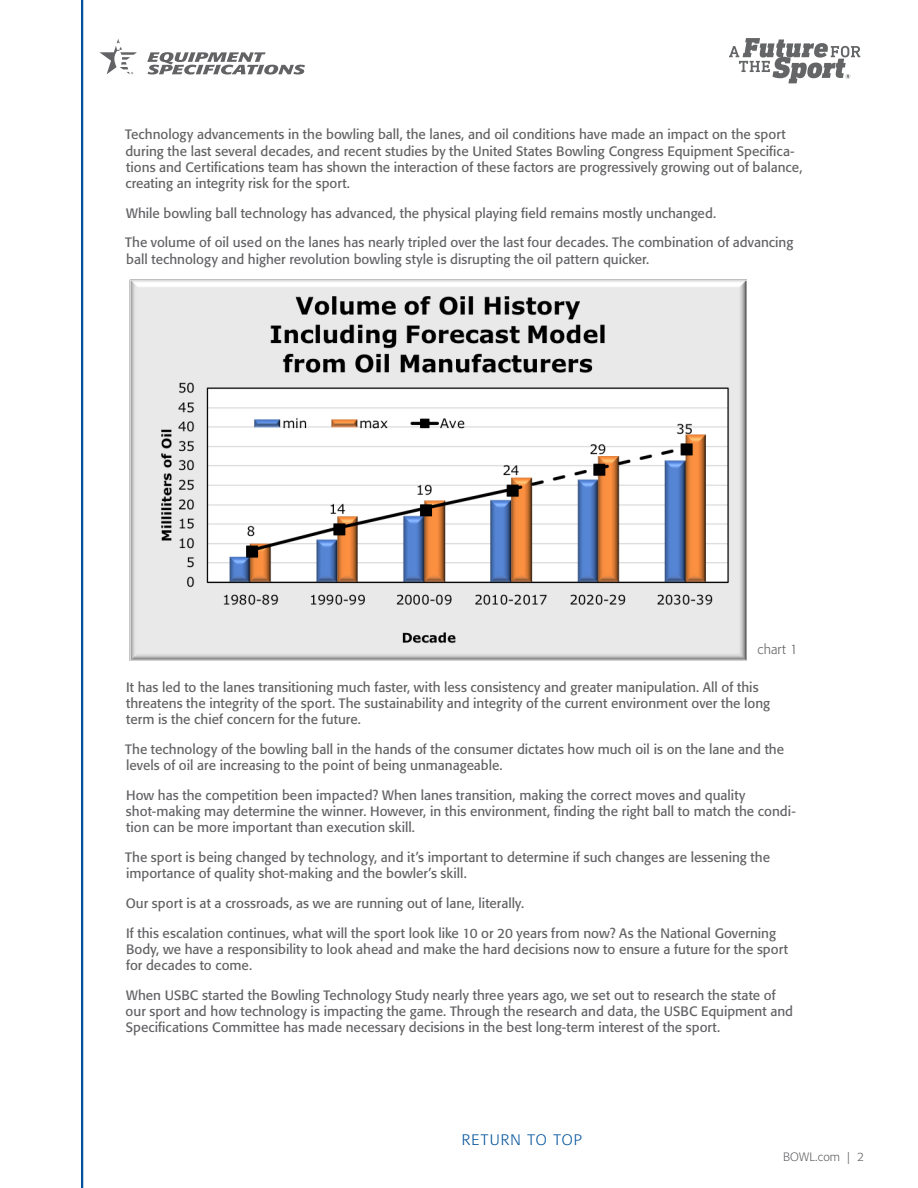
<style>
.page{position:relative;width:918px;height:1188px;background:#fff}
.page>*{position:absolute;margin:0;border:0;box-sizing:border-box;transform-origin:0 0}
.t1{font:300 15px "Formata";letter-spacing:.085em;color:#01529a}
.t2{font:13.5px/16.2px "Formata";color:#636366}
.t3{font:300 13.5px "Formata";letter-spacing:.01em;color:#636366}
.t4{font:300 12px "Formata";letter-spacing:.015em;color:#636366}
</style>
<div class="page">
<hr style="left:81px;top:0;width:2px;height:1188px;background:#01529a">
<svg style="left:99px;top:39px;width:38px;height:35px"></svg>
<svg style="left:147px;top:52px;width:158px;height:23px"></svg>
<svg style="left:729px;top:38px;width:131px;height:45px"></svg>
<img style="left:129px;top:280px;width:617px;height:380px">
<p class="t2" style="left:125px;top:127px;width:679px">Technology advancements in the bowling ball, the lanes, and oil conditions have made an impact on the sport during the last several decades, and recent studies by the United States Bowling Congress Equipment Specifica&shy;tions and Certifications team has shown the interaction of these factors are progressively growing out of balance, creating an integrity risk for the sport.</p>
<p class="t2" style="left:126px;top:205px;width:592px">While bowling ball technology has advanced, the physical playing field remains mostly unchanged.</p>
<p class="t2" style="left:125px;top:235px;width:670px">The volume of oil used on the lanes has nearly tripled over the last four decades. The combination of advancing ball technology and higher revolution bowling style is disrupting the oil pattern quicker.</p>
<p class="t3" style="left:758px;top:641px;width:42px">chart 1</p>
<p class="t2" style="left:126px;top:679px;width:646px">It has led to the lanes transitioning much faster, with less consistency and greater manipulation. All of this threatens the integrity of the sport. The sustainability and integrity of the current environment over the long term is the chief concern for the future.</p>
<p class="t2" style="left:125px;top:741px;width:660px">The technology of the bowling ball in the hands of the consumer dictates how much oil is on the lane and the levels of oil are increasing to the point of being unmanageable.</p>
<p class="t2" style="left:126px;top:787px;width:671px">How has the competition been impacted? When lanes transition, making the correct moves and quality shot-making may determine the winner. However, in this environment, finding the right ball to match the condi&shy;tion can be more important than execution skill.</p>
<p class="t2" style="left:125px;top:849px;width:646px">The sport is being changed by technology, and it’s important to determine if such changes are lessening the importance of quality shot-making and the bowler’s skill.</p>
<p class="t2" style="left:126px;top:895px;width:400px">Our sport is at a crossroads, as we are running out of lane, literally.</p>
<p class="t2" style="left:126px;top:925px;width:663px">If this escalation continues, what will the sport look like 10 or 20 years from now? As the National Governing<br>Body, we have a responsibility to look ahead and make the hard decisions now to ensure a future for the sport for decades to come.</p>
<p class="t2" style="left:126px;top:987px;width:669px">When USBC started the Bowling Technology Study nearly three years ago, we set out to research the state of our sport and how technology is impacting the game. Through the research and data, the USBC Equipment and<br>Specifications Committee has made necessary decisions in the best long-term interest of the sport.</p>
<p class="t1" style="left:462px;top:1131px;width:122px">RETURN TO TOP</p>
<p class="t4" style="left:783px;top:1149px;width:82px">BOWL.com | 2</p>
</div>
